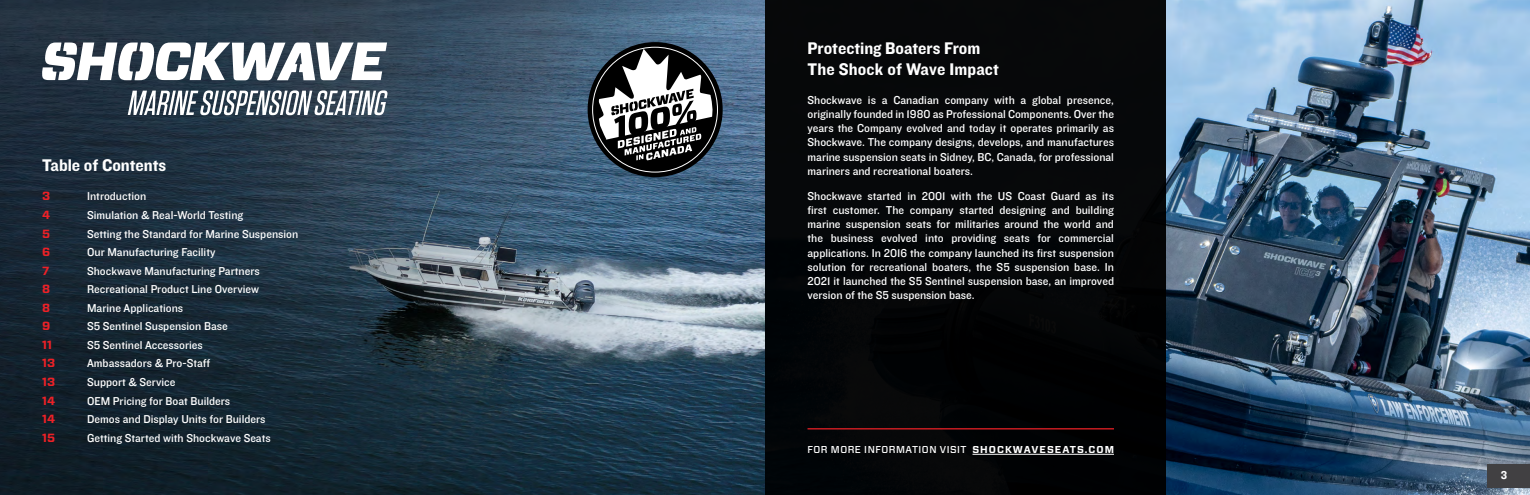
<style>
.page{position:relative;width:1530px;height:495px;background:#fff}
.page>*{position:absolute;margin:0;border:0;box-sizing:border-box;transform-origin:0 0}
.t1{font:17.5px/21px "Knockout HTF51 Middleweight";color:#fff}
.t2{font:11.88px/14.2px "Knockout HTF31 Junior Middlewt";color:#fff;text-align:justify}
.t3{font:700 11.88px "Forza";letter-spacing:.01em;color:#ed2127}
.t4{font:11.88px "Knockout HTF51 Middleweight";color:#fff}
.t5{font:500 10px "Forza";letter-spacing:.05em;color:#fff}
.s1{font-weight:700}
</style>
<div class="page">
<img style="left:0;top:0;width:1222px;height:495px">
<svg style="left:42px;top:43px;width:345px;height:37px"></svg>
<svg style="left:128px;top:90px;width:260px;height:25px"></svg>
<svg style="left:588px;top:42px;width:135px;height:135px"></svg>
<img style="left:1222px;top:0;width:308px;height:495px">
<div style="left:765px;top:0;width:400px;height:495px;background:#060809"></div>
<hr style="left:973px;top:454px;width:141px;height:1px;background:#fff">
<hr style="left:808px;top:428px;width:306px;height:1px;background:#ed2127">
<div style="left:1487px;top:464px;width:43px;height:23px;background:#414042"></div>
<h1 class="t1" style="left:42px;top:155px;width:126px">Table of Contents</h1>
<p class="t3" style="left:42px;top:188px;width:10px">3</p>
<p class="t2" style="left:87px;top:190px;width:61px">Introduction</p>
<p class="t3" style="left:42px;top:207px;width:10px">4</p>
<p class="t2" style="left:87px;top:208px;width:158px">Simulation &amp; Real-World Testing</p>
<p class="t3" style="left:42px;top:226px;width:10px">5</p>
<p class="t2" style="left:87px;top:227px;width:213px">Setting the Standard for Marine Suspension</p>
<p class="t3" style="left:42px;top:244px;width:10px">6</p>
<p class="t2" style="left:87px;top:245px;width:130px">Our Manufacturing Facility</p>
<p class="t3" style="left:42px;top:263px;width:9px">7</p>
<p class="t2" style="left:87px;top:264px;width:174px">Shockwave Manufacturing Partners</p>
<p class="t3" style="left:42px;top:281px;width:10px">8</p>
<p class="t2" style="left:87px;top:283px;width:174px">Recreational Product Line Overview</p>
<p class="t3" style="left:42px;top:300px;width:10px">8</p>
<p class="t2" style="left:87px;top:301px;width:98px">Marine Applications</p>
<p class="t3" style="left:42px;top:318px;width:10px">9</p>
<p class="t2" style="left:87px;top:320px;width:142px">S5 Sentinel Suspension Base</p>
<p class="t3" style="left:42px;top:337px;width:12px">11</p>
<p class="t2" style="left:87px;top:338px;width:117px">S5 Sentinel Accessories</p>
<p class="t3" style="left:42px;top:355px;width:15px">13</p>
<p class="t2" style="left:87px;top:357px;width:125px">Ambassadors &amp; Pro-Staff</p>
<p class="t3" style="left:42px;top:374px;width:15px">13</p>
<p class="t2" style="left:87px;top:375px;width:90px">Support &amp; Service</p>
<p class="t3" style="left:42px;top:392px;width:15px">14</p>
<p class="t2" style="left:87px;top:394px;width:145px">OEM Pricing for Boat Builders</p>
<p class="t3" style="left:42px;top:411px;width:15px">14</p>
<p class="t2" style="left:87px;top:412px;width:180px">Demos and Display Units for Builders</p>
<p class="t3" style="left:42px;top:430px;width:15px">15</p>
<p class="t2" style="left:87px;top:431px;width:185px">Getting Started with Shockwave Seats</p>
<h1 class="t1" style="left:808px;top:38px;width:193px">Protecting Boaters From<br>The Shock of Wave Impact</h1>
<p class="t2" style="left:808px;top:93px;width:308px">Shockwave is a Canadian company with a global presence, originally founded in 1980 as Professional Components. Over the years the Company evolved and today it operates primarily as Shockwave. The company designs, develops, and manufactures marine suspension seats in Sidney, BC, Canada, for professional mariners and recreational boaters.</p>
<p class="t2" style="left:808px;top:189px;width:308px">Shockwave started in 2001 with the US Coast Guard as its first customer. The company started designing and building marine suspension seats for militaries around the world and the business evolved into providing seats for commercial applications. In 2016 the company launched its first suspension solution for recreational boaters, the S5 suspension base. In 2021 it launched the S5 Sentinel suspension base, an improved version of the S5 suspension base.</p>
<p class="t5" style="left:808px;top:442px;width:308px">FOR MORE INFORMATION VISIT <span class="s1">SHOCKWAVESEATS.COM</span></p>
<p class="t4" style="left:1501px;top:469px;width:8px">3</p>
</div>
